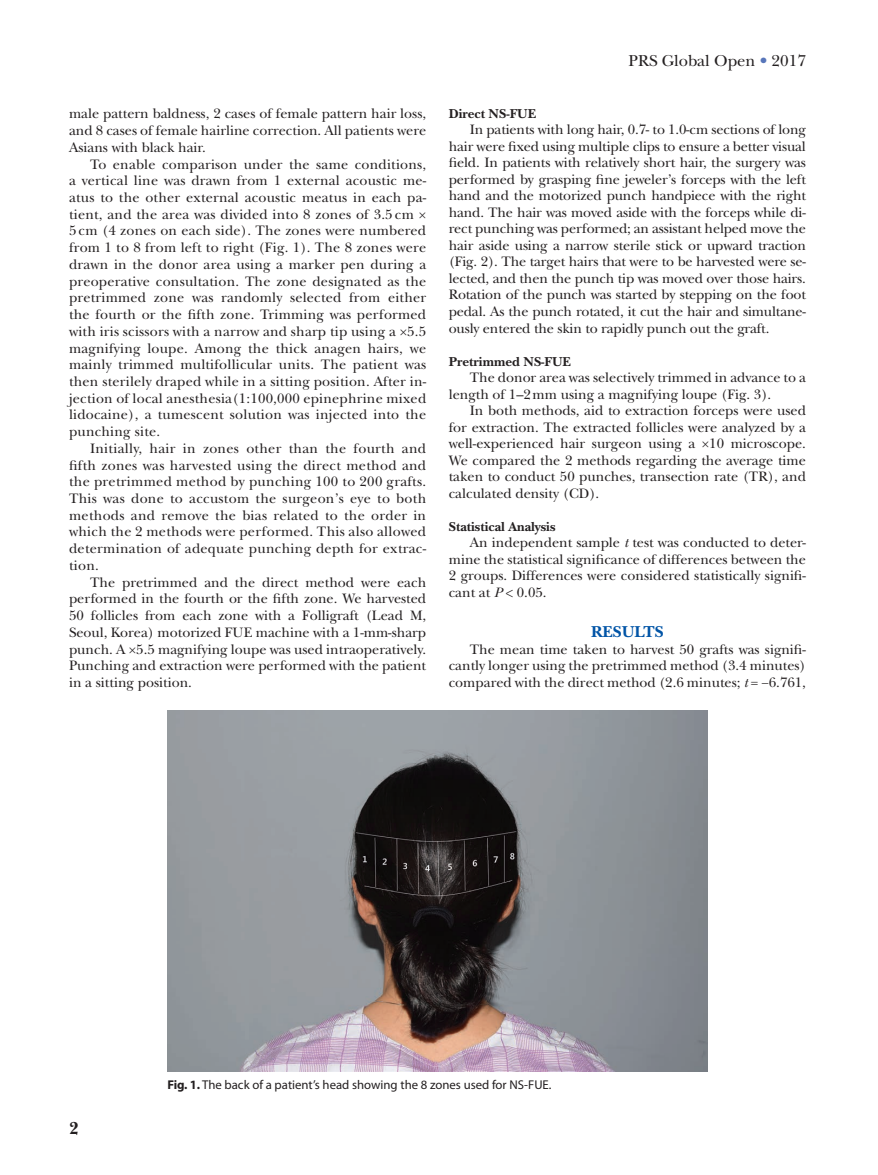
<style>
.page{position:relative;width:878px;height:1175px;background:#fff}
.page>*{position:absolute;margin:0;border:0;box-sizing:border-box;transform-origin:0 0}
.t1{font:700 18px "New Baskerville";color:#231f20}
.t2{font:16.5px "New Baskerville";color:#231f20}
.t3{font:700 16.5px "New Baskerville";color:#0154a6}
.t4{font:14.25px/16.6px "New Baskerville";color:#231f20;text-align:justify}
.t5{font:700 13.5px "New Baskerville";color:#231f20}
.t6{font:12.75px "Myriad Pro";color:#231f20}
.s1{color:#5876ba}
.s2{font-style:italic}
.s3{font-weight:700}
</style>
<div class="page">
<img style="left:167px;top:711px;width:540px;height:360px">
<p class="t4" style="left:69px;top:106px;width:359px">male pattern baldness, 2 cases of female pattern hair loss, and 8 cases of female hairline correction. All patients were Asians with black hair.</p>
<p class="t4" style="left:69px;top:156px;width:359px;text-indent:21px">To enable comparison under the same conditions, a vertical line was drawn from 1 external acoustic me&shy;atus to the other external acoustic meatus in each pa&shy;tient, and the area was divided into 8 zones of 3.5 cm × 5 cm (4 zones on each side). The zones were numbered from 1 to 8 from left to right (Fig. 1). The 8 zones were drawn in the donor area using a marker pen during a preoperative consultation. The zone designated as the pretrimmed zone was randomly selected from either the fourth or the fifth zone. Trimming was performed with iris scissors with a narrow and sharp tip using a ×5.5 magnifying loupe. Among the thick anagen hairs, we mainly trimmed multifollicular units. The patient was then sterilely draped while in a sitting position. After in&shy;jection of local anesthesia(1:100,000 epinephrine mixed lidocaine), a tumescent solution was injected into the punching site.</p>
<p class="t4" style="left:69px;top:440px;width:359px;text-indent:21px">Initially, hair in zones other than the fourth and fifth zones was harvested using the direct method and the pretrimmed method by punching 100 to 200 grafts.<br>This was done to accustom the surgeon’s eye to both methods and remove the bias related to the order in which the 2 methods were performed. This also allowed determination of adequate punching depth for extrac&shy;tion.</p>
<p class="t4" style="left:69px;top:574px;width:359px;text-indent:21px">The pretrimmed and the direct method were each performed in the fourth or the fifth zone. We harvested 50 follicles from each zone with a Folligraft (Lead M, Seoul, Korea) motorized FUE machine with a 1-mm-sharp punch. A ×5.5 magnifying loupe was used intraoperatively.<br>Punching and extraction were performed with the patient in a sitting position.</p>
<p class="t2" style="left:628px;top:51px;width:179px">PRS Global Open <span class="s1">•</span> 2017</p>
<p class="t5" style="left:448px;top:106px;width:89px">Direct NS-FUE</p>
<p class="t4" style="left:448px;top:122px;width:359px;text-indent:21px">In patients with long hair, 0.7- to 1.0-cm sections of long hair were fixed using multiple clips to ensure a better visual field. In patients with relatively short hair, the surgery was performed by grasping fine jeweler’s forceps with the left hand and the motorized punch handpiece with the right hand. The hair was moved aside with the forceps while di&shy;rect punching was performed; an assistant helped move the hair aside using a narrow sterile stick or upward traction (Fig. 2). The target hairs that were to be harvested were se&shy;lected, and then the punch tip was moved over those hairs.<br>Rotation of the punch was started by stepping on the foot pedal. As the punch rotated, it cut the hair and simultane&shy;ously entered the skin to rapidly punch out the graft.</p>
<p class="t5" style="left:448px;top:353px;width:124px">Pretrimmed NS-FUE</p>
<p class="t4" style="left:448px;top:369px;width:359px;text-indent:21px">The donor area was selectively trimmed in advance to a length of 1–2mm using a magnifying loupe (Fig. 3).</p>
<p class="t4" style="left:448px;top:402px;width:359px;text-indent:21px">In both methods, aid to extraction forceps were used for extraction. The extracted follicles were analyzed by a well-experienced hair surgeon using a ×10 microscope.<br>We compared the 2 methods regarding the average time taken to conduct 50 punches, transection rate (TR), and calculated density (CD).</p>
<p class="t5" style="left:448px;top:518px;width:108px">Statistical Analysis</p>
<p class="t4" style="left:448px;top:534px;width:359px;text-indent:21px">An independent sample <span class="s2">t</span> test was conducted to deter&shy;mine the statistical significance of differences between the 2 groups. Differences were considered statistically signifi&shy;cant at <span class="s2">P</span> &lt; 0.05.</p>
<p class="t3" style="left:591px;top:622px;width:74px">RESULTS</p>
<p class="t4" style="left:448px;top:641px;width:359px;text-indent:21px">The mean time taken to harvest 50 grafts was signifi&shy;cantly longer using the pretrimmed method (3.4 minutes) compared with the direct method (2.6 minutes; <span class="s2">t</span> = −6.761,</p>
<p class="t1" style="left:69px;top:1118px;width:11px">2</p>
<p class="t6" style="left:167px;top:1076px;width:385px"><span class="s3">Fig. 1.</span> The back of a patient’s head showing the 8 zones used for NS-FUE.</p>
</div>
